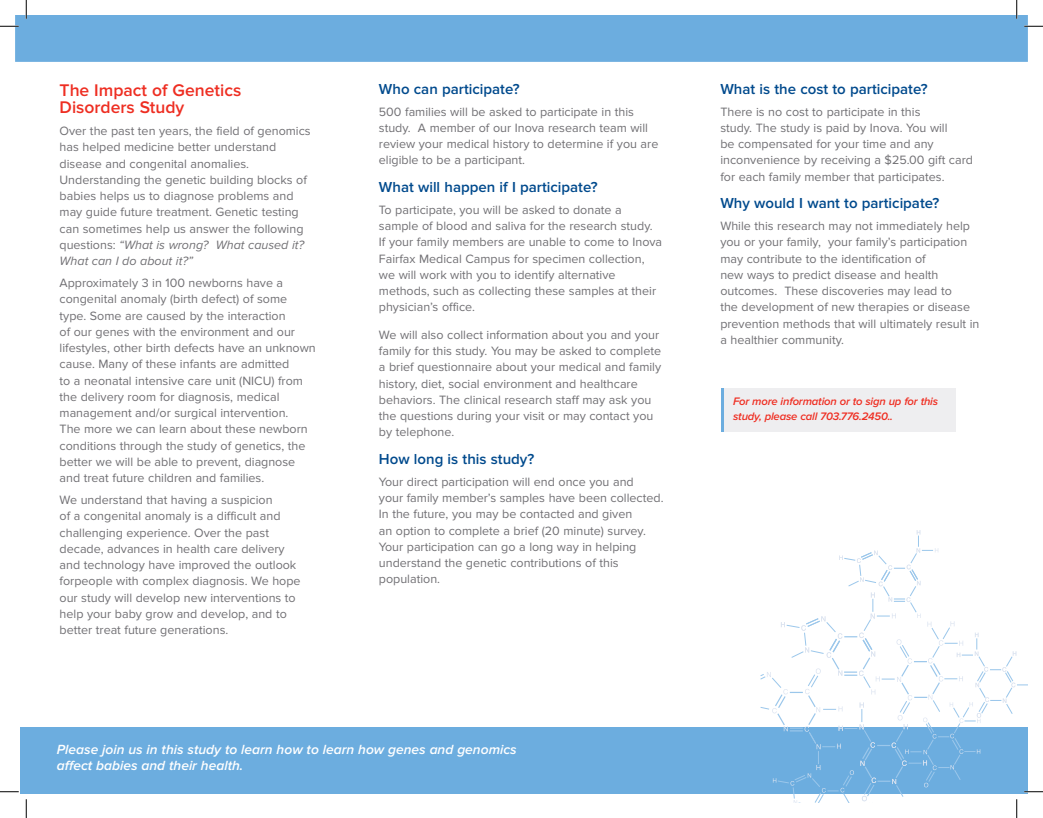
<style>
.page{position:relative;width:1043px;height:818px;background:#fff}
.page>*{position:absolute;margin:0;border:0;box-sizing:border-box;transform-origin:0 0}
.Subhead{font:600 17.5px/17.5px "Proxima Nova";color:#ee2e22}
.Body_no_indent{font:600 15px "Proxima Nova";color:#004a8d}
.Body_no_indent-2{font:italic 600 13.75px/16.2px "Proxima Nova";color:#fff}
.Body_no_indent-3{font:12.5px/16.2px "Proxima Nova";color:#717074}
.Body_no_indent-4{font:italic 600 11.25px/15px "Proxima Nova";letter-spacing:-.015em;color:#ee2e22}
.s1{font-style:italic}
</style>
<div class="page">
<div style="left:21px;top:726px;width:1007px;height:67px;background:#6caddf"></div>
<div style="left:15px;top:15px;width:1013px;height:47px;background:#6caddf"></div>
<div style="left:721px;top:388px;width:234px;height:43px;background:#eeeef0"></div>
<hr style="left:721px;top:388px;width:2px;height:43px;background:#6caddf">
<svg style="left:0;top:25px;width:19px;height:2px"></svg>
<svg style="left:1024px;top:25px;width:18px;height:2px"></svg>
<svg style="left:0;top:791px;width:19px;height:1px"></svg>
<svg style="left:25px;top:0;width:2px;height:19px"></svg>
<svg style="left:25px;top:799px;width:2px;height:19px"></svg>
<svg style="left:1015px;top:0;width:2px;height:19px"></svg>
<svg style="left:759px;top:530px;width:283px;height:288px"></svg>
<p class="Subhead" style="left:60px;top:81px;width:183px">The Impact of Genetics<br>Disorders Study</p>
<p class="Body_no_indent-3" style="left:60px;top:123px;width:253px">Over the past ten years, the field of genomics has helped medicine better understand disease and congenital anomalies.<br>Understanding the genetic building blocks of babies helps us to diagnose problems and may guide future treatment. Genetic testing can sometimes help us answer the following questions: <span class="s1">“What is wrong? What caused it?<br>What can I do about it?”</span></p>
<p class="Body_no_indent-3" style="left:60px;top:275px;width:258px">Approximately 3 in 100 newborns have a congenital anomaly (birth defect) of some type. Some are caused by the interaction<br>of our genes with the environment and our lifestyles, other birth defects have an unknown cause. Many of these infants are admitted<br>to a neonatal intensive care unit (NICU) from the delivery room for diagnosis, medical management and/or surgical intervention.<br>The more we can learn about these newborn conditions through the study of genetics, the better we will be able to prevent, diagnose and treat future children and families.</p>
<p class="Body_no_indent-3" style="left:60px;top:492px;width:242px">We understand that having a suspicion<br>of a congenital anomaly is a difficult and challenging experience. Over the past decade, advances in health care delivery and technology have improved the outlook forpeople with complex diagnosis. We hope our study will develop new interventions to help your baby grow and develop, and to better treat future generations.</p>
<p class="Body_no_indent" style="left:379px;top:80px;width:142px">Who can participate?</p>
<p class="Body_no_indent-3" style="left:379px;top:103px;width:281px">500 families will be asked to participate in this study. A member of our Inova research team will review your medical history to determine if you are eligible to be a participant.</p>
<p class="Body_no_indent" style="left:379px;top:178px;width:220px">What will happen if I participate?</p>
<p class="Body_no_indent-3" style="left:379px;top:202px;width:285px">To participate, you will be asked to donate a sample of blood and saliva for the research study.<br>If your family members are unable to come to Inova Fairfax Medical Campus for specimen collection, we will work with you to identify alternative methods, such as collecting these samples at their physician’s office.</p>
<p class="Body_no_indent-3" style="left:379px;top:327px;width:284px">We will also collect information about you and your family for this study. You may be asked to complete a brief questionnaire about your medical and family history, diet, social environment and healthcare behaviors. The clinical research staff may ask you the questions during your visit or may contact you by telephone.</p>
<p class="Body_no_indent" style="left:379px;top:450px;width:157px">How long is this study?</p>
<p class="Body_no_indent-3" style="left:379px;top:473px;width:286px">Your direct participation will end once you and<br>your family member’s samples have been collected.<br>In the future, you may be contacted and given<br>an option to complete a brief (20 minute) survey.<br>Your participation can go a long way in helping understand the genetic contributions of this population.</p>
<p class="Body_no_indent-2" style="left:57px;top:741px;width:461px">Please join us in this study to learn how to learn how genes and genomics affect babies and their health.</p>
<p class="Body_no_indent" style="left:720px;top:80px;width:209px">What is the cost to participate?</p>
<p class="Body_no_indent-3" style="left:720px;top:103px;width:254px">There is no cost to participate in this<br>study. The study is paid by Inova. You will<br>be compensated for your time and any inconvenience by receiving a $25.00 gift card for each family member that participates.</p>
<p class="Body_no_indent" style="left:720px;top:194px;width:220px">Why would I want to participate?</p>
<p class="Body_no_indent-3" style="left:720px;top:218px;width:261px">While this research may not immediately help you or your family, your family’s participation may contribute to the identification of<br>new ways to predict disease and health outcomes. These discoveries may lead to<br>the development of new therapies or disease prevention methods that will ultimately result in a healthier community.</p>
<p class="Body_no_indent-4" style="left:733px;top:394px;width:206px">For more information or to sign up for this study, please call 703.776.2450..</p>
</div>
